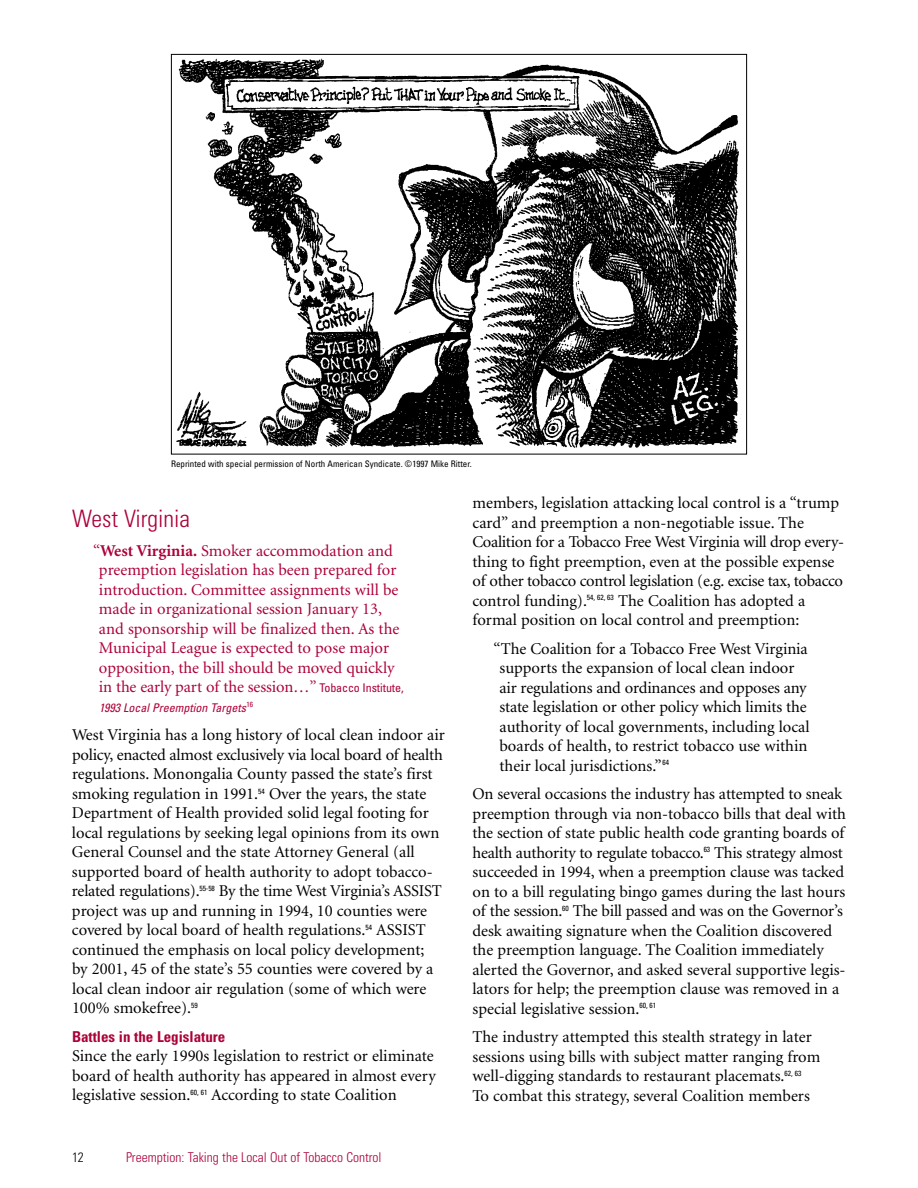
<style>
.page{position:relative;width:918px;height:1188px;background:#fff}
.page>*{position:absolute;margin:0;border:0;box-sizing:border-box;transform-origin:0 0}
.t1{font:300 condensed 24px "Univers";color:#ad0038}
.t2{font:16.5px/19.5px "Minion";color:#000}
.t3{font:16.5px/19.5px "Minion";color:#ad0038}
.t4{font:700 condensed 15px "Univers";color:#ad0038}
.t5{font:300 condensed 13.5px "Univers";color:#ad0038}
.t6{font:300 condensed 13.5px "Univers";color:#000}
.t7{font:italic condensed 12px "Univers";color:#ad0038}
.t8{font:condensed 9px "Univers";color:#000}
.s1{font-weight:700}
.s2{font-family:"Univers";font-stretch:condensed;font-size:12px}
</style>
<div class="page">
<img style="left:176px;top:58px;width:566px;height:390px">
<p class="t8" style="left:171px;top:461px;width:302px">Reprinted with special permission of North American Syndicate. ©1997 Mike Ritter.</p>
<h1 class="t1" style="left:72px;top:510px;width:120px">West Virginia</h1>
<p class="t3" style="left:99px;top:542px;width:306px;text-indent:-6px">“<span class="s1">West Virginia.</span> Smoker accommodation and preemption legislation has been prepared for introduction. Committee assignments will be made in organizational session January 13, and sponsorship will be finalized then. As the Municipal League is expected to pose major opposition, the bill should be moved quickly in the early part of the session…” <span class="s2">Tobacco Institute,</span></p>
<p class="t7" style="left:99px;top:703px;width:156px">1993 Local Preemption Targets<sup>16</sup></p>
<p class="t2" style="left:72px;top:727px;width:374px">West Virginia has a long history of local clean indoor air policy, enacted almost exclusively via local board of health regulations. Monongalia County passed the state’s first smoking regulation in 1991.<sup>54</sup> Over the years, the state Department of Health provided solid legal footing for local regulations by seeking legal opinions from its own General Counsel and the state Attorney General (all supported board of health authority to adopt tobacco&shy;related regulations).<sup>55-58</sup> By the time West Virginia’s ASSIST project was up and running in 1994, 10 counties were covered by local board of health regulations.<sup>54</sup> ASSIST continued the emphasis on local policy development;<br>by 2001, 45 of the state’s 55 counties were covered by a local clean indoor air regulation (some of which were 100% smokefree).<sup>59</sup></p>
<p class="t4" style="left:72px;top:1031px;width:155px">Battles in the Legislature</p>
<p class="t2" style="left:72px;top:1048px;width:365px;text-align:justify">Since the early 1990s legislation to restrict or eliminate board of health authority has appeared in almost every legislative session.<sup>60,</sup> <sup>61</sup> According to state Coalition</p>
<p class="t6" style="left:72px;top:1152px;width:13px">12</p>
<p class="t5" style="left:126px;top:1152px;width:257px">Preemption: Taking the Local Out of Tobacco Control</p>
<p class="t2" style="left:472px;top:495px;width:373px">members, legislation attacking local control is a “trump card” and preemption a non-negotiable issue. The Coalition for a Tobacco Free West Virginia will drop every&shy;thing to fight preemption, even at the possible expense of other tobacco control legislation (e.g. excise tax, tobacco control funding).<sup>54,</sup> <sup>62,</sup> <sup>63</sup> The Coalition has adopted a formal position on local control and preemption:</p>
<p class="t2" style="left:500px;top:640px;width:312px;text-indent:-6px">“The Coalition for a Tobacco Free West Virginia supports the expansion of local clean indoor air regulations and ordinances and opposes any state legislation or other policy which limits the authority of local governments, including local boards of health, to restrict tobacco use within their local jurisdictions.”<sup>64</sup></p>
<p class="t2" style="left:472px;top:786px;width:375px">On several occasions the industry has attempted to sneak preemption through via non-tobacco bills that deal with the section of state public health code granting boards of health authority to regulate tobacco.<sup>63</sup> This strategy almost succeeded in 1994, when a preemption clause was tacked on to a bill regulating bingo games during the last hours of the session.<sup>60</sup> The bill passed and was on the Governor’s desk awaiting signature when the Coalition discovered the preemption language. The Coalition immediately alerted the Governor, and asked several supportive legis&shy;lators for help; the preemption clause was removed in a special legislative session.<sup>60,</sup> <sup>61</sup></p>
<p class="t2" style="left:472px;top:1029px;width:349px">The industry attempted this stealth strategy in later sessions using bills with subject matter ranging from well-digging standards to restaurant placemats.<sup>62,</sup> <sup>63<br></sup>To combat this strategy, several Coalition members</p>
</div>
